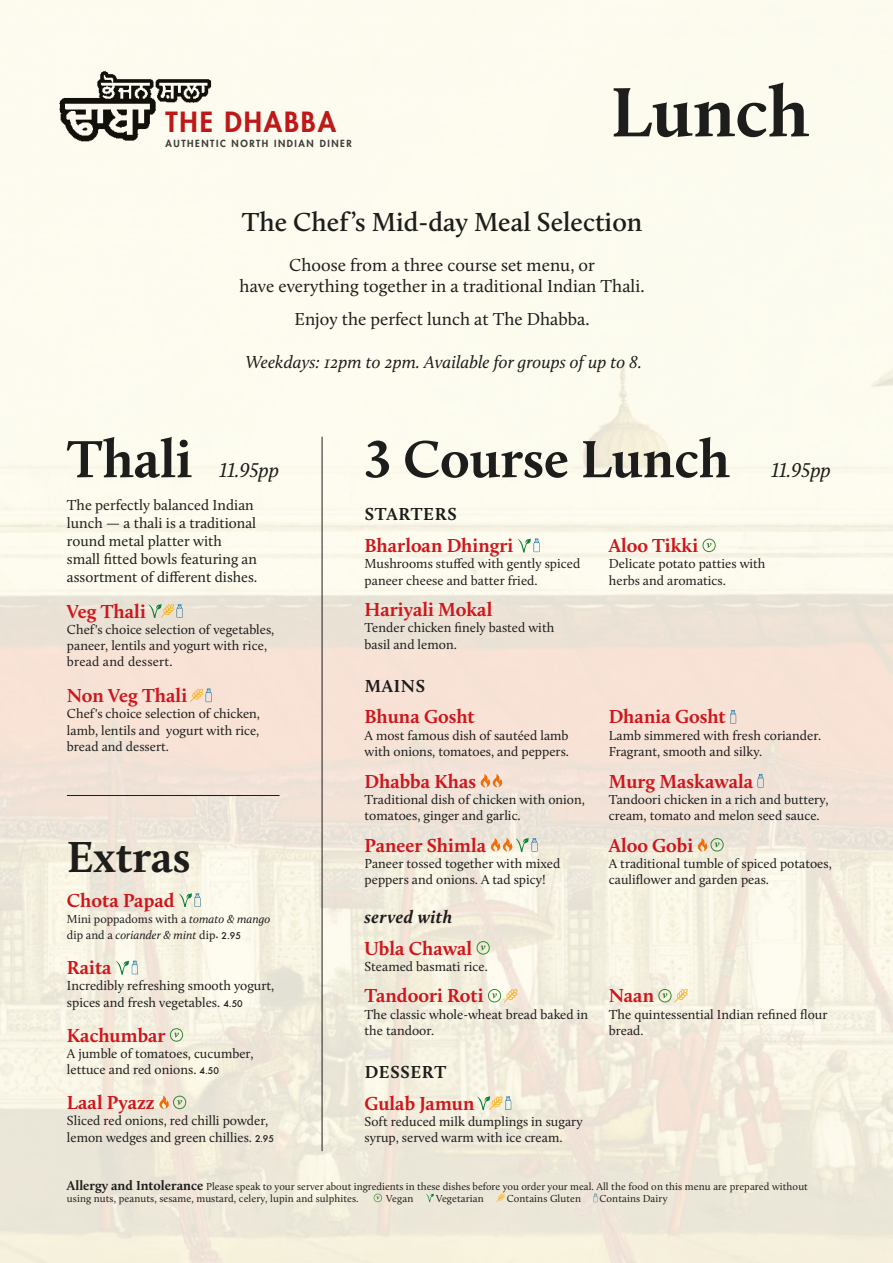
<style>
.page{position:relative;width:893px;height:1263px;background:#fff}
.page>*{position:absolute;margin:0;border:0;box-sizing:border-box;transform-origin:0 0}
.t1{font:700 72px "Calluna";color:#1d1d1b}
.t2{font:700 54px "Calluna";color:#1d1d1b}
.t3{font:700 45px "Calluna";color:#1d1d1b}
.t4{font:800 27.15px "Futura Std";letter-spacing:.07em;color:#be1819}
.t5{font:600 27px "Calluna";color:#1d1d1b}
.t6{font:italic 20.7px "Calluna";letter-spacing:-.005em;color:#1d1d1b}
.t7{font:700 19.5px "Calluna";color:#ce171c}
.t8{font:18px/21.6px "Calluna";color:#1d1d1b;text-align:center}
.t9{font:italic 18px "Calluna";color:#1d1d1b}
.t10{font:700 18px "Calluna";letter-spacing:.04em;color:#1d1d1b}
.t11{font:italic 700 18px "Calluna";letter-spacing:.025em;color:#1d1d1b}
.t12{font:15px/18px "Calluna";color:#1d1d1b}
.t13{font:13.5px/16.2px "Calluna";color:#1d1d1b}
.t14{font:12px/16.2px "Calluna";color:#1d1d1b}
.t15{font:10.5px/12.6px "Calluna";letter-spacing:.01em;color:#1d1d1b}
.t16{font:800 9.6px "Futura Std";letter-spacing:.16em;color:#3e3a38}
.s1{font-style:italic}
.s2{font-size:13.5px}
.s3{font-family:"Futura";font-weight:500;font-size:9px}
.s4{font-weight:700;font-size:13.5px}
</style>
<div class="page">
<img style="left:0;top:0;width:893px;height:1263px">
<svg style="left:366px;top:440px;width:23px;height:38px"></svg>
<svg style="left:518px;top:539px;width:22px;height:13px"></svg>
<svg style="left:702px;top:539px;width:14px;height:13px"></svg>
<svg style="left:730px;top:710px;width:6px;height:13px"></svg>
<svg style="left:480px;top:774px;width:22px;height:13px"></svg>
<svg style="left:758px;top:774px;width:6px;height:13px"></svg>
<svg style="left:490px;top:838px;width:47px;height:13px"></svg>
<svg style="left:697px;top:838px;width:27px;height:13px"></svg>
<svg style="left:476px;top:941px;width:14px;height:13px"></svg>
<svg style="left:488px;top:989px;width:29px;height:13px"></svg>
<svg style="left:658px;top:989px;width:30px;height:13px"></svg>
<svg style="left:477px;top:1096px;width:34px;height:14px"></svg>
<svg style="left:148px;top:604px;width:35px;height:14px"></svg>
<svg style="left:190px;top:689px;width:22px;height:13px"></svg>
<hr style="left:322px;top:437px;width:1px;height:714px;background:#1d1d1b">
<svg style="left:179px;top:893px;width:21px;height:14px"></svg>
<svg style="left:116px;top:961px;width:22px;height:13px"></svg>
<svg style="left:170px;top:1028px;width:13px;height:14px"></svg>
<svg style="left:159px;top:1096px;width:27px;height:13px"></svg>
<hr style="left:67px;top:795px;width:213px;height:1px;background:#1d1d1b">
<svg style="left:374px;top:1194px;width:8px;height:8px"></svg>
<svg style="left:426px;top:1194px;width:8px;height:8px"></svg>
<svg style="left:496px;top:1194px;width:9px;height:8px"></svg>
<svg style="left:594px;top:1194px;width:3px;height:8px"></svg>
<img style="left:52px;top:64px;width:167px;height:86px">
<h3 class="t4" style="left:166px;top:105px;width:172px">THE DHABBA</h3>
<p class="t16" style="left:166px;top:137px;width:188px">AUTHENTIC NORTH INDIAN DINER</p>
<h1 class="t1" style="left:610px;top:67px;width:201px">Lunch</h1>
<h3 class="t5" style="left:242px;top:206px;width:402px">The Chef’s Mid-day Meal Selection</h3>
<h3 class="t8" style="left:240px;top:254px;width:407px">Choose from a three course set menu, or<br>have everything together in a traditional Indian Thali.</h3>
<h3 class="t8" style="left:295px;top:308px;width:297px">Enjoy the perfect lunch at The Dhabba.</h3>
<h3 class="t9" style="left:245px;top:351px;width:398px">Weekdays: 12pm to 2pm. Available for groups of up to 8.</h3>
<h2 class="t2" style="left:67px;top:426px;width:127px">Thali</h2>
<p class="t12" style="left:67px;top:496px;width:192px">The perfectly balanced Indian lunch — a thali is a traditional round metal platter with small fitted bowls featuring an assortment of different dishes.</p>
<h3 class="t7" style="left:67px;top:599px;width:80px">Veg Thali</h3>
<p class="t13" style="left:67px;top:621px;width:209px">Chef's choice selection of vegetables, paneer, lentils and yogurt with rice, bread and dessert.</p>
<h3 class="t7" style="left:67px;top:683px;width:122px">Non Veg Thali</h3>
<p class="t13" style="left:67px;top:705px;width:195px;text-align:justify">Chef's choice selection of chicken, lamb, lentils and yogurt with rice, bread and dessert.</p>
<h2 class="t2" style="left:403px;top:426px;width:328px">Course Lunch</h2>
<h3 class="t10" style="left:365px;top:503px;width:93px">STARTERS</h3>
<h3 class="t7" style="left:365px;top:533px;width:150px">Bharloan Dhingri</h3>
<p class="t13" style="left:365px;top:556px;width:217px">Mushrooms stuffed with gently spiced paneer cheese and batter fried.</p>
<h3 class="t6" style="left:220px;top:458px;width:61px">11.95pp</h3>
<h3 class="t6" style="left:771px;top:458px;width:61px">11.95pp</h3>
<h3 class="t7" style="left:609px;top:533px;width:91px">Aloo Tikki</h3>
<p class="t13" style="left:609px;top:556px;width:158px">Delicate potato patties with herbs and aromatics.</p>
<h3 class="t7" style="left:365px;top:597px;width:129px">Hariyali Mokal</h3>
<p class="t13" style="left:365px;top:620px;width:191px">Tender chicken finely basted with basil and lemon.</p>
<h3 class="t10" style="left:365px;top:675px;width:62px">MAINS</h3>
<h3 class="t7" style="left:365px;top:705px;width:112px">Bhuna Gosht</h3>
<p class="t13" style="left:365px;top:727px;width:206px">A most famous dish of sautéed lamb with onions, tomatoes, and peppers.</p>
<h3 class="t7" style="left:609px;top:705px;width:118px">Dhania Gosht</h3>
<p class="t13" style="left:609px;top:727px;width:214px">Lamb simmered with fresh coriander.<br>Fragrant, smooth and silky.</p>
<h3 class="t7" style="left:365px;top:769px;width:113px">Dhabba Khas</h3>
<p class="t13" style="left:365px;top:791px;width:222px">Traditional dish of chicken with onion, tomatoes, ginger and garlic.</p>
<h3 class="t7" style="left:609px;top:769px;width:146px">Murg Maskawala</h3>
<p class="t13" style="left:609px;top:791px;width:221px">Tandoori chicken in a rich and buttery, cream, tomato and melon seed sauce.</p>
<h3 class="t7" style="left:365px;top:833px;width:123px">Paneer Shimla</h3>
<p class="t13" style="left:365px;top:855px;width:197px">Paneer tossed together with mixed peppers and onions. A tad spicy!</p>
<h3 class="t7" style="left:609px;top:833px;width:86px">Aloo Gobi</h3>
<p class="t13" style="left:609px;top:855px;width:224px">A traditional tumble of spiced potatoes, cauliflower and garden peas.</p>
<h3 class="t3" style="left:67px;top:829px;width:125px">Extras</h3>
<h3 class="t7" style="left:67px;top:888px;width:109px">Chota Papad</h3>
<p class="t14" style="left:67px;top:911px;width:205px">Mini poppadoms with a <span class="s1">tomato &amp; mango </span>dip and a <span class="s1">coriander &amp; mint</span> dip<span class="s2">.</span> <span class="s3">2.95</span></p>
<h3 class="t7" style="left:67px;top:956px;width:46px">Raita</h3>
<p class="t13" style="left:67px;top:978px;width:209px">Incredibly refreshing smooth yogurt, spices and fresh vegetables. <span class="s3">4.50</span></p>
<h3 class="t7" style="left:67px;top:1023px;width:100px">Kachumbar</h3>
<p class="t13" style="left:67px;top:1045px;width:188px">A jumble of tomatoes, cucumber, lettuce and red onions. <span class="s3">4.50</span></p>
<h3 class="t7" style="left:67px;top:1090px;width:89px">Laal Pyazz</h3>
<p class="t13" style="left:67px;top:1112px;width:209px">Sliced red onions, red chilli powder, lemon wedges and green chillies. <span class="s3">2.95</span></p>
<p class="t15" style="left:67px;top:1179px;width:742px"><span class="s4">Allergy and Intolerance</span> Please speak to your server about ingredients in these dishes before you order your meal. All the food on this menu are prepared without using nuts, peanuts, sesame, mustard, celery, lupin and sulphites.</p>
<h3 class="t11" style="left:365px;top:906px;width:89px">served with</h3>
<h3 class="t7" style="left:365px;top:936px;width:109px">Ubla Chawal</h3>
<p class="t13" style="left:365px;top:958px;width:125px">Steamed basmati rice.</p>
<h3 class="t7" style="left:365px;top:984px;width:121px">Tandoori Roti</h3>
<p class="t13" style="left:365px;top:1006px;width:225px">The classic whole-wheat bread baked in the tandoor.</p>
<h3 class="t7" style="left:609px;top:984px;width:47px">Naan</h3>
<p class="t13" style="left:609px;top:1006px;width:220px">The quintessential Indian refined flour bread.</p>
<h3 class="t10" style="left:365px;top:1061px;width:83px">DESSERT</h3>
<h3 class="t7" style="left:365px;top:1091px;width:111px">Gulab Jamun</h3>
<p class="t13" style="left:365px;top:1113px;width:220px">Soft reduced milk dumplings in sugary syrup, served warm with ice cream.</p>
<p class="t15" style="left:386px;top:1192px;width:29px">Vegan</p>
<p class="t15" style="left:436px;top:1192px;width:49px">Vegetarian</p>
<p class="t15" style="left:507px;top:1192px;width:76px">Contains Gluten</p>
<p class="t15" style="left:599px;top:1192px;width:70px">Contains Dairy</p>
</div>
